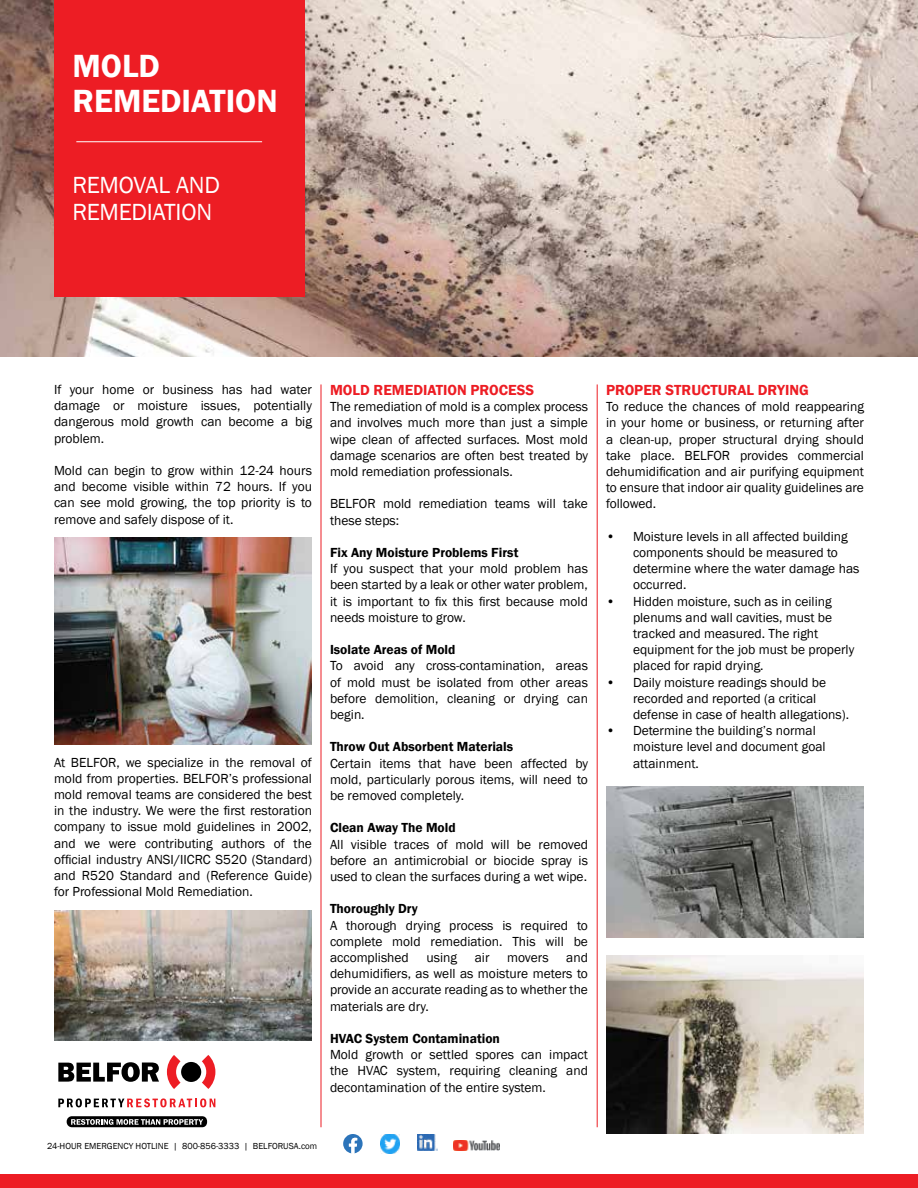
<style>
.page{position:relative;width:918px;height:1188px;background:#fff}
.page>*{position:absolute;margin:0;border:0;box-sizing:border-box;transform-origin:0 0}
.t1{font:600 33px/34.5px "Franklin Gothic";color:#fff}
.t2{font:24px/27px "Franklin Gothic";letter-spacing:-.01em;color:#fff}
.t3{font:600 15px "Franklin Gothic";color:#ed1d24}
.t4{font:13.5px/16.2px "Franklin Gothic";color:#000;text-align:justify}
.t5{font:600 13.5px "Franklin Gothic";color:#000}
.t6{font:9px "Franklin Gothic";color:#000}
</style>
<div class="page">
<img style="left:0;top:0;width:918px;height:356px">
<div style="left:54px;top:0;width:251px;height:297px;background:#ed1d24"></div>
<hr style="left:76px;top:141px;width:186px;height:1px;background:#fff">
<div style="left:181px;top:1062px;width:20px;height:20px;background:#000;border-radius:50%"></div>
<svg style="left:167px;top:1055px;width:14px;height:34px"></svg>
<svg style="left:202px;top:1055px;width:13px;height:34px"></svg>
<svg style="left:58px;top:1062px;width:101px;height:20px"></svg>
<svg style="left:58px;top:1098px;width:157px;height:9px"></svg>
<div style="left:67px;top:1116px;width:140px;height:11px;background:#000;border-radius:5px"></div>
<svg style="left:71px;top:1119px;width:132px;height:6px"></svg>
<svg style="left:343px;top:1134px;width:20px;height:19px"></svg>
<img style="left:380px;top:1134px;width:20px;height:19px">
<img style="left:418px;top:1134px;width:19px;height:17px">
<img style="left:453px;top:1140px;width:47px;height:11px">
<div style="left:0;top:1175px;width:918px;height:13px;background:#ed1d24"></div>
<hr style="left:321px;top:384px;width:1px;height:743px;background:#ed1d24">
<hr style="left:597px;top:384px;width:1px;height:743px;background:#ed1d24">
<img style="left:54px;top:538px;width:258px;height:206px">
<img style="left:606px;top:956px;width:258px;height:178px">
<img style="left:606px;top:786px;width:258px;height:151px">
<img style="left:54px;top:910px;width:258px;height:130px">
<h1 class="t1" style="left:73px;top:49px;width:207px">MOLD<br>REMEDIATION</h1>
<h2 class="t2" style="left:73px;top:172px;width:149px">REMOVAL AND<br>REMEDIATION</h2>
<p class="t4" style="left:54px;top:382px;width:260px">If your home or business has had water damage or moisture issues, potentially dangerous mold growth can become a big problem.</p>
<p class="t4" style="left:54px;top:463px;width:260px">Mold can begin to grow within 12-24 hours and become visible within 72 hours. If you can see mold growing, the top priority is to remove and safely dispose of it.</p>
<p class="t4" style="left:54px;top:754px;width:260px">At BELFOR, we specialize in the removal of mold from properties. BELFOR’s professional mold removal teams are considered the best in the industry. We were the first restoration company to issue mold guidelines in 2002, and we were contributing authors of the official industry ANSI/IICRC S520 (Standard) and R520 Standard and (Reference Guide) for Professional Mold Remediation.</p>
<p class="t3" style="left:330px;top:381px;width:206px">MOLD REMEDIATION PROCESS</p>
<p class="t4" style="left:330px;top:399px;width:260px">The remediation of mold is a complex process and involves much more than just a simple wipe clean of affected surfaces. Most mold damage scenarios are often best treated by mold remediation professionals.</p>
<p class="t4" style="left:330px;top:496px;width:260px">BELFOR mold remediation teams will take these steps:</p>
<p class="t5" style="left:330px;top:544px;width:190px">Fix Any Moisture Problems First</p>
<p class="t4" style="left:330px;top:561px;width:260px">If you suspect that your mold problem has been started by a leak or other water problem, it is important to fix this first because mold needs moisture to grow.</p>
<p class="t5" style="left:330px;top:641px;width:127px">Isolate Areas of Mold</p>
<p class="t4" style="left:330px;top:658px;width:260px">To avoid any cross-contamination, areas of mold must be isolated from other areas before demolition, cleaning or drying can begin.</p>
<p class="t5" style="left:330px;top:739px;width:185px">Throw Out Absorbent Materials</p>
<p class="t4" style="left:330px;top:755px;width:260px">Certain items that have been affected by mold, particularly porous items, will need to be removed completely.</p>
<p class="t5" style="left:330px;top:820px;width:127px">Clean Away The Mold</p>
<p class="t4" style="left:330px;top:836px;width:260px">All visible traces of mold will be removed before an antimicrobial or biocide spray is used to clean the surfaces during a wet wipe.</p>
<p class="t5" style="left:330px;top:901px;width:89px">Thoroughly Dry</p>
<p class="t4" style="left:330px;top:917px;width:260px">A thorough drying process is required to complete mold remediation. This will be accomplished</p>
<p class="t4" style="left:330px;top:950px;width:260px;text-indent:236px">and dehumidifiers, as well as moisture meters to provide an accurate reading as to whether the materials are dry.</p>
<p class="t5" style="left:330px;top:1030px;width:172px">HVAC System Contamination</p>
<p class="t4" style="left:330px;top:1047px;width:260px">Mold growth or settled spores can impact the HVAC system, requiring cleaning and decontamination of the entire system.</p>
<p class="t4" style="left:427px;top:950px;width:32px">using</p>
<p class="t4" style="left:475px;top:950px;width:16px">air</p>
<p class="t4" style="left:507px;top:950px;width:43px">movers</p>
<p class="t3" style="left:606px;top:381px;width:204px">PROPER STRUCTURAL DRYING</p>
<p class="t4" style="left:606px;top:399px;width:260px">To reduce the chances of mold reappearing in your home or business, or returning after a clean-up, proper structural drying should take place. BELFOR provides commercial dehumidification and air purifying equipment to ensure that indoor air quality guidelines are followed.</p>
<p class="t4" style="left:633px;top:528px;width:228px;text-align:left;text-indent:-27px">• Moisture levels in all affected building components should be measured to determine where the water damage has occurred.</p>
<p class="t4" style="left:633px;top:593px;width:223px;text-align:left;text-indent:-27px">• Hidden moisture, such as in ceiling plenums and wall cavities, must be tracked and measured. The right equipment for the job must be properly placed for rapid drying.</p>
<p class="t4" style="left:633px;top:674px;width:218px;text-align:left;text-indent:-27px">• Daily moisture readings should be recorded and reported (a critical defense in case of health allegations).</p>
<p class="t4" style="left:633px;top:723px;width:194px;text-align:left;text-indent:-27px">• Determine the building’s normal moisture level and document goal attainment.</p>
<p class="t6" style="left:47px;top:1140px;width:271px">24-HOUR EMERGENCY HOTLINE | 800-856-3333 | BELFORUSA.com</p>
</div>
